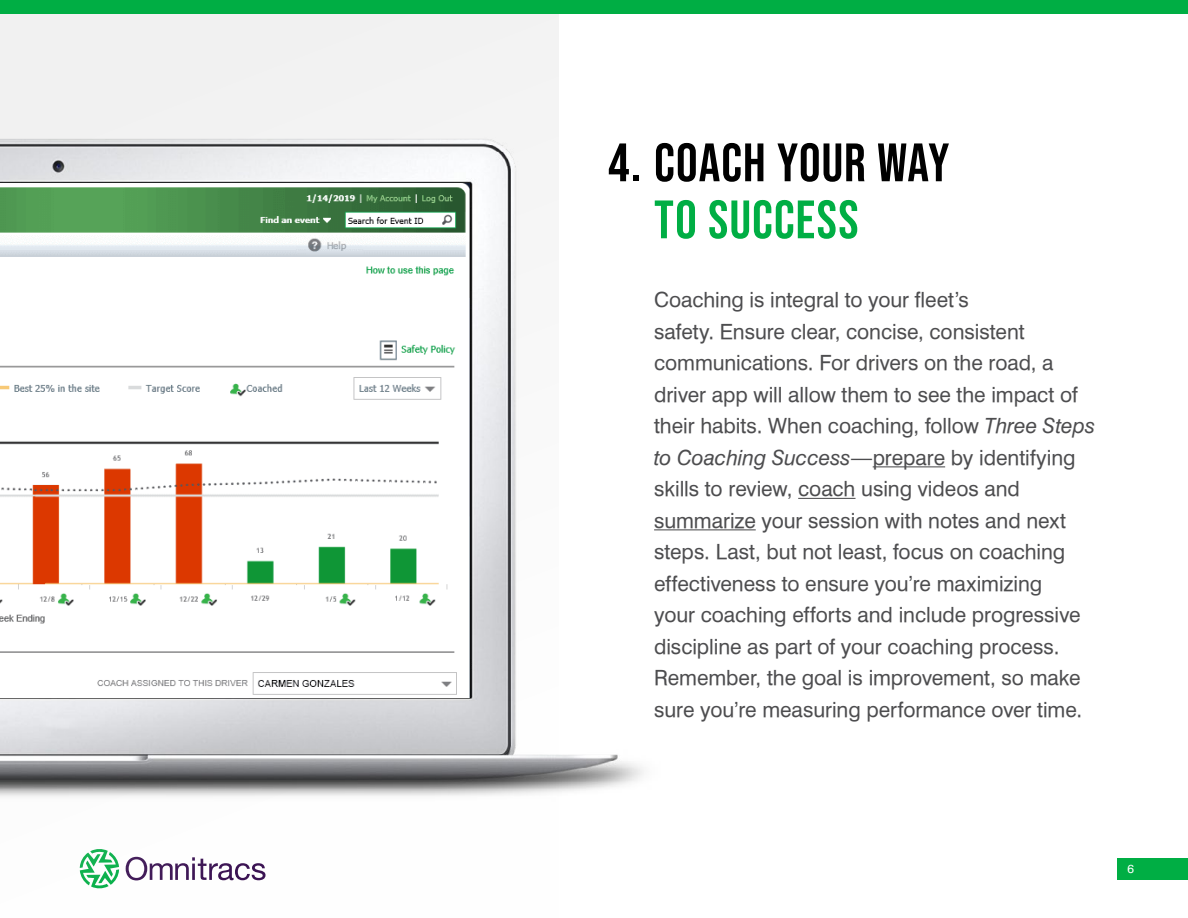
<style>
.page{position:relative;width:1188px;height:918px;background:#fff}
.page>*{position:absolute;margin:0;border:0;box-sizing:border-box;transform-origin:0 0}
.t1{font:54px "Bebas Neue";letter-spacing:.02em;color:#000}
.t2{font:54px "Bebas Neue";letter-spacing:.02em;color:#00ae44}
.t3{font:21px/31.5px "Halvett";letter-spacing:-.005em;color:#4d4d4f}
.t4{font:12px "Halvett";color:#fff}
.s1{font-style:italic}
</style>
<div class="page">
<div style="left:1118px;top:858px;width:70px;height:22px;background:#00ae44"></div>
<div style="left:0;top:0;width:559px;height:918px;background:#f1f1f1"></div>
<img style="left:0;top:139px;width:800px;height:779px">
<hr style="left:873px;top:466px;width:72px;height:1px;background:#4d4d4f">
<hr style="left:798px;top:498px;width:58px;height:1px;background:#4d4d4f">
<hr style="left:654px;top:529px;width:102px;height:1px;background:#4d4d4f">
<img style="left:0;top:183px;width:470px;height:514px">
<div style="left:0;top:0;width:1188px;height:13px;background:#00ae44"></div>
<h1 class="t1" style="left:608px;top:132px;width:343px">4. COACH YOUR WAY</h1>
<h1 class="t2" style="left:654px;top:189px;width:206px">TO SUCCESS</h1>
<p class="t3" style="left:654px;top:284px;width:443px">Coaching is integral to your fleet’s<br>safety. Ensure clear, concise, consistent communications. For drivers on the road, a driver app will allow them to see the impact of their habits. When coaching, follow <span class="s1">Three Steps to Coaching Success</span>—prepare by identifying skills to review, coach using videos and summarize your session with notes and next steps. Last, but not least, focus on coaching effectiveness to ensure you’re maximizing<br>your coaching efforts and include progressive discipline as part of your coaching process.<br>Remember, the goal is improvement, so make sure you’re measuring performance over time.</p>
<p class="t4" style="left:1127px;top:862px;width:8px">6</p>
</div>
